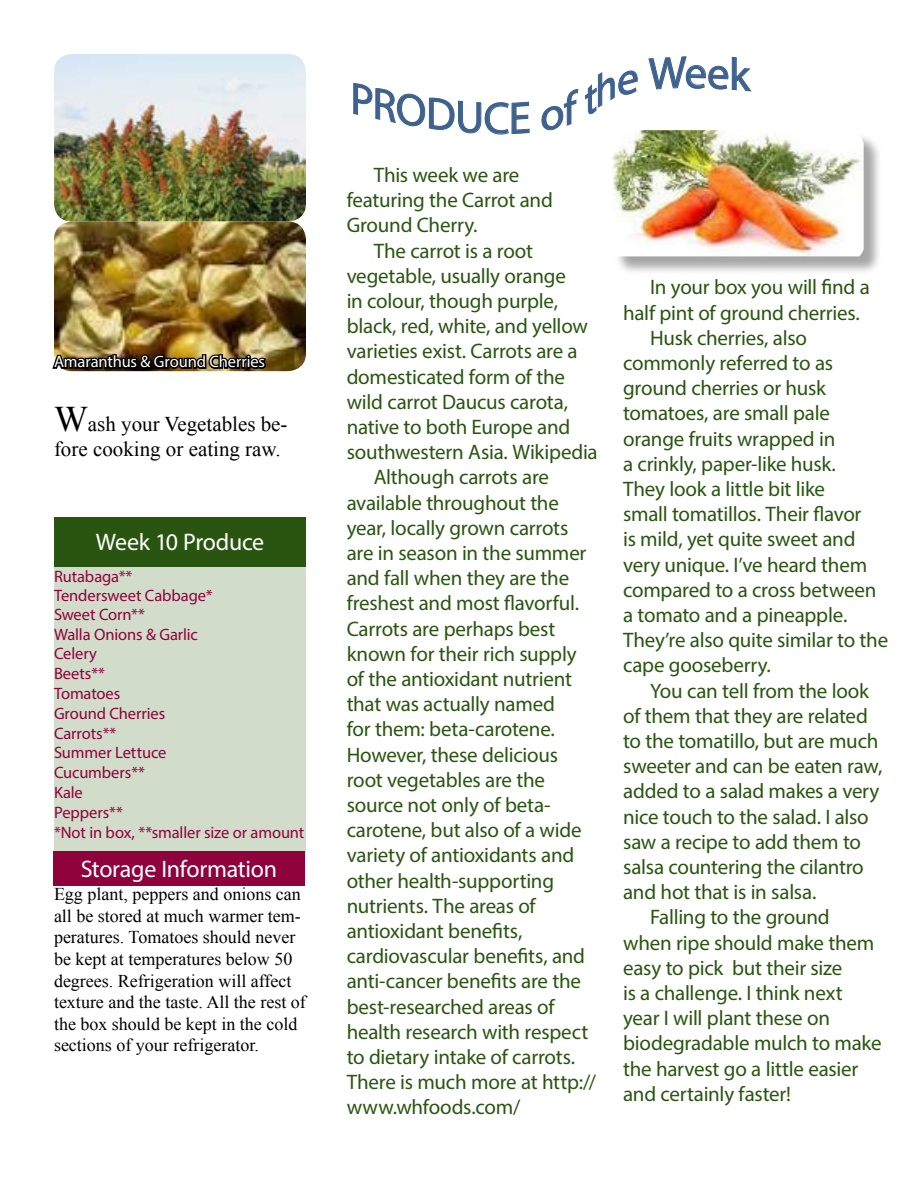
<style>
.page{position:relative;width:918px;height:1188px;background:#fff}
.page>*{position:absolute;margin:0;border:0;box-sizing:border-box;transform-origin:0 0}
.t1{font:24px "Myriad Pro";letter-spacing:-.015em;color:#fff}
.t2{font:21px/25.2px "Myriad Pro";letter-spacing:-.015em;color:#2a5511}
.t3{font:21px/25.2px "Times New Roman";color:#000}
.t4{font:18px/21.6px "Times New Roman";color:#000}
.t5{font:16.5px/19.8px "Myriad Pro";letter-spacing:-.005em;color:#8f023c}
.t6{font:16.5px "Myriad Pro";letter-spacing:-.01em;color:#fff}
.s1{font-size:36px}
</style>
<div class="page">
<div style="left:54px;top:517px;width:252px;height:52px;background:#2a5511"></div>
<div style="left:54px;top:568px;width:252px;height:285px;background:#d2dcca"></div>
<img style="left:54px;top:54px;width:252px;height:317px">
<div style="left:615px;top:133px;width:267px;height:142px;background:#000;opacity:.35"></div>
<img style="left:612px;top:130px;width:252px;height:126px">
<img style="left:52px;top:271px;width:216px;height:101px">
<div style="left:53px;top:851px;width:252px;height:35px;background:#8f023c"></div>
<svg style="left:353px;top:83px;width:177px;height:52px"></svg>
<svg style="left:541px;top:89px;width:38px;height:42px"></svg>
<svg style="left:585px;top:70px;width:53px;height:45px"></svg>
<svg style="left:648px;top:56px;width:104px;height:36px"></svg>
<p class="t6" style="left:54px;top:352px;width:213px">Amaranthus &amp; Ground Cherries</p>
<p class="t3" style="left:54px;top:411px;width:235px"><span class="s1">W</span>ash your Vegetables be&shy;fore cooking or eating raw.</p>
<p class="t1" style="left:96px;top:527px;width:170px">Week 10 Produce</p>
<p class="t5" style="left:54px;top:566px;width:160px">Rutabaga**<br>Tendersweet Cabbage*</p>
<p class="t5" style="left:54px;top:604px;width:252px">Sweet Corn**<br>Walla Onions &amp; Garlic<br>Celery<br>Beets**<br>Tomatoes<br>Ground Cherries<br>Carrots**<br>Summer Lettuce<br>Cucumbers**<br>Kale<br>Peppers**<br>*Not in box, **smaller size or amount</p>
<p class="t1" style="left:81px;top:854px;width:198px">Storage Information</p>
<p class="t4" style="left:54px;top:883px;width:253px">Egg plant, peppers and onions can all be stored at much warmer tem&shy;peratures. Tomatoes should never be kept at temperatures below 50 degrees. Refrigeration will affect texture and the taste. All the rest of the box should be kept in the cold sections of your refrigerator.</p>
<p class="t2" style="left:347px;top:162px;width:208px;text-indent:27px">This week we are featuring the Carrot and<br>Ground Cherry.</p>
<p class="t2" style="left:374px;top:238px;width:161px">The carrot is a root</p>
<p class="t2" style="left:347px;top:263px;width:221px">vegetable, usually orange</p>
<p class="t2" style="left:347px;top:288px;width:213px">in colour, though purple,</p>
<p class="t2" style="left:347px;top:313px;width:243px">black, red, white, and yellow</p>
<p class="t2" style="left:347px;top:338px;width:233px">varieties exist. Carrots are a</p>
<p class="t2" style="left:347px;top:364px;width:220px">domesticated form of the</p>
<p class="t2" style="left:347px;top:389px;width:223px">wild carrot Daucus carota,</p>
<p class="t2" style="left:347px;top:414px;width:225px">native to both Europe and</p>
<p class="t2" style="left:347px;top:439px;width:253px">southwestern Asia. Wikipedia</p>
<p class="t2" style="left:374px;top:464px;width:177px">Although carrots are</p>
<p class="t2" style="left:347px;top:490px;width:214px">available throughout the</p>
<p class="t2" style="left:347px;top:515px;width:223px">year, locally grown carrots</p>
<p class="t2" style="left:347px;top:540px;width:241px">are in season in the summer</p>
<p class="t2" style="left:347px;top:565px;width:224px">and fall when they are the</p>
<p class="t2" style="left:347px;top:590px;width:234px">freshest and most flavorful.</p>
<p class="t2" style="left:347px;top:616px;width:210px">Carrots are perhaps best</p>
<p class="t2" style="left:347px;top:641px;width:232px">known for their rich supply</p>
<p class="t2" style="left:347px;top:666px;width:227px">of the antioxidant nutrient</p>
<p class="t2" style="left:347px;top:691px;width:210px">that was actually named</p>
<p class="t2" style="left:347px;top:716px;width:210px">for them: beta-carotene.</p>
<p class="t2" style="left:347px;top:742px;width:213px">However, these delicious</p>
<p class="t2" style="left:347px;top:767px;width:200px">root vegetables are the</p>
<p class="t2" style="left:347px;top:792px;width:206px">source not only of beta-</p>
<p class="t2" style="left:347px;top:817px;width:237px">carotene, but also of a wide</p>
<p class="t2" style="left:347px;top:842px;width:229px">variety of antioxidants and</p>
<p class="t2" style="left:347px;top:868px;width:209px">other health-supporting</p>
<p class="t2" style="left:347px;top:893px;width:191px">nutrients. The areas of</p>
<p class="t2" style="left:347px;top:918px;width:177px">antioxidant benefits,</p>
<p class="t2" style="left:347px;top:943px;width:240px">cardiovascular benefits, and</p>
<p class="t2" style="left:347px;top:968px;width:236px">anti-cancer benefits are the</p>
<p class="t2" style="left:347px;top:994px;width:210px">best-researched areas of</p>
<p class="t2" style="left:347px;top:1019px;width:243px">health research with respect</p>
<p class="t2" style="left:347px;top:1044px;width:230px">to dietary intake of carrots.</p>
<p class="t2" style="left:347px;top:1069px;width:251px">There is much more at http://</p>
<p class="t2" style="left:347px;top:1094px;width:175px">www.whfoods.com/</p>
<p class="t2" style="left:650px;top:274px;width:221px">In your box you will find a</p>
<p class="t2" style="left:623px;top:300px;width:238px">half pint of ground cherries.</p>
<p class="t2" style="left:650px;top:325px;width:158px">Husk cherries, also</p>
<p class="t2" style="left:623px;top:350px;width:211px">commonly referred to as</p>
<p class="t2" style="left:623px;top:375px;width:204px">ground cherries or husk</p>
<p class="t2" style="left:623px;top:400px;width:208px">tomatoes, are small pale</p>
<p class="t2" style="left:623px;top:426px;width:214px">orange fruits wrapped in</p>
<p class="t2" style="left:623px;top:451px;width:214px">a crinkly, paper-like husk.</p>
<p class="t2" style="left:623px;top:476px;width:203px">They look a little bit like</p>
<p class="t2" style="left:623px;top:501px;width:240px">small tomatillos. Their flavor</p>
<p class="t2" style="left:623px;top:526px;width:234px">is mild, yet quite sweet and</p>
<p class="t2" style="left:623px;top:552px;width:246px">very unique. I’ve heard them</p>
<p class="t2" style="left:623px;top:577px;width:255px">compared to a cross between</p>
<p class="t2" style="left:623px;top:602px;width:226px">a tomato and a pineapple.</p>
<p class="t2" style="left:623px;top:627px;width:267px">They’re also quite similar to the</p>
<p class="t2" style="left:623px;top:652px;width:149px">cape gooseberry.</p>
<p class="t2" style="left:650px;top:678px;width:221px">You can tell from the look</p>
<p class="t2" style="left:623px;top:703px;width:246px">of them that they are related</p>
<p class="t2" style="left:623px;top:728px;width:257px">to the tomatillo, but are much</p>
<p class="t2" style="left:623px;top:753px;width:261px">sweeter and can be eaten raw,</p>
<p class="t2" style="left:623px;top:778px;width:258px">added to a salad makes a very</p>
<p class="t2" style="left:623px;top:804px;width:247px">nice touch to the salad. I also</p>
<p class="t2" style="left:623px;top:829px;width:239px">saw a recipe to add them to</p>
<p class="t2" style="left:623px;top:854px;width:242px">salsa countering the cilantro</p>
<p class="t2" style="left:623px;top:879px;width:195px">and hot that is in salsa.</p>
<p class="t2" style="left:650px;top:904px;width:181px">Falling to the ground</p>
<p class="t2" style="left:623px;top:930px;width:253px">when ripe should make them</p>
<p class="t2" style="left:623px;top:955px;width:221px">easy to pick but their size</p>
<p class="t2" style="left:623px;top:980px;width:221px">is a challenge. I think next</p>
<p class="t2" style="left:623px;top:1005px;width:208px">year I will plant these on</p>
<p class="t2" style="left:623px;top:1030px;width:260px">biodegradable mulch to make</p>
<p class="t2" style="left:623px;top:1056px;width:237px">the harvest go a little easier</p>
<p class="t2" style="left:623px;top:1081px;width:169px">and certainly faster!</p>
</div>
